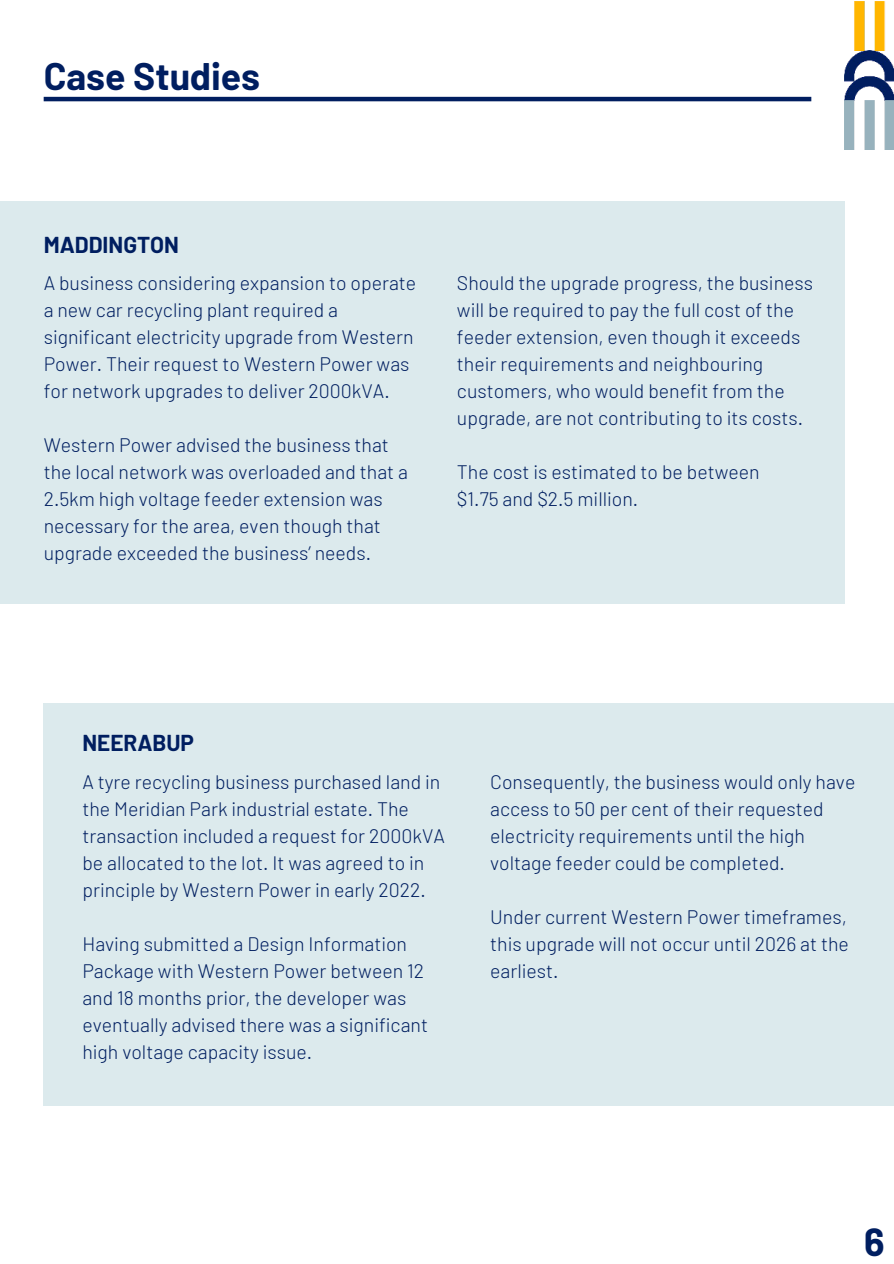
<style>
.page{position:relative;width:894px;height:1264px;background:#fff}
.page>*{position:absolute;margin:0;border:0;box-sizing:border-box;transform-origin:0 0}
.t1{font:700 38.1px "Barlow";color:#001e60}
.t2{font:700 37.5px "Barlow";color:#001e60}
.t3{font:700 22.5px "Barlow";color:#001e60}
.t4{font:300 19.5px/27px "Barlow";color:#001e60}
</style>
<div class="page">
<img style="left:844px;top:1px;width:49px;height:149px">
<hr style="left:44px;top:97px;width:767px;height:4px;background:#001e60">
<div style="left:0;top:201px;width:843px;height:403px;background:#dceaed"></div>
<div style="left:44px;top:703px;width:849px;height:403px;background:#dceaed"></div>
<h2 class="t2" style="left:44px;top:53px;width:218px">Case Studies</h2>
<p class="t3" style="left:44px;top:230px;width:137px">MADDINGTON</p>
<p class="t4" style="left:44px;top:269px;width:374px">A business considering expansion to operate a new car recycling plant required a significant electricity upgrade from Western Power. Their request to Western Power was for network upgrades to deliver 2000kVA.</p>
<p class="t4" style="left:44px;top:431px;width:366px">Western Power advised the business that the local network was overloaded and that a 2.5km high voltage feeder extension was necessary for the area, even though that upgrade exceeded the business’ needs.</p>
<p class="t4" style="left:457px;top:269px;width:357px">Should the upgrade progress, the business will be required to pay the full cost of the feeder extension, even though it exceeds their requirements and neighbouring customers, who would benefit from the upgrade, are not contributing to its costs.</p>
<p class="t4" style="left:457px;top:458px;width:304px">The cost is estimated to be between $1.75 and $2.5 million.</p>
<p class="t3" style="left:82px;top:729px;width:113px">NEERABUP</p>
<p class="t4" style="left:82px;top:767px;width:364px">A tyre recycling business purchased land in the Meridian Park industrial estate. The transaction included a request for 2000kVA be allocated to the lot. It was agreed to in principle by Western Power in early 2022.</p>
<p class="t4" style="left:82px;top:929px;width:347px">Having submitted a Design Information Package with Western Power between 12 and 18 months prior, the developer was eventually advised there was a significant high voltage capacity issue.</p>
<p class="t4" style="left:490px;top:767px;width:366px">Consequently, the business would only have access to 50 per cent of their requested electricity requirements until the high voltage feeder could be completed.</p>
<p class="t4" style="left:490px;top:902px;width:360px;text-align:justify">Under current Western Power timeframes, this upgrade will not occur until 2026 at the earliest.</p>
<h1 class="t1" style="left:863px;top:1218px;width:22px">6</h1>
</div>
